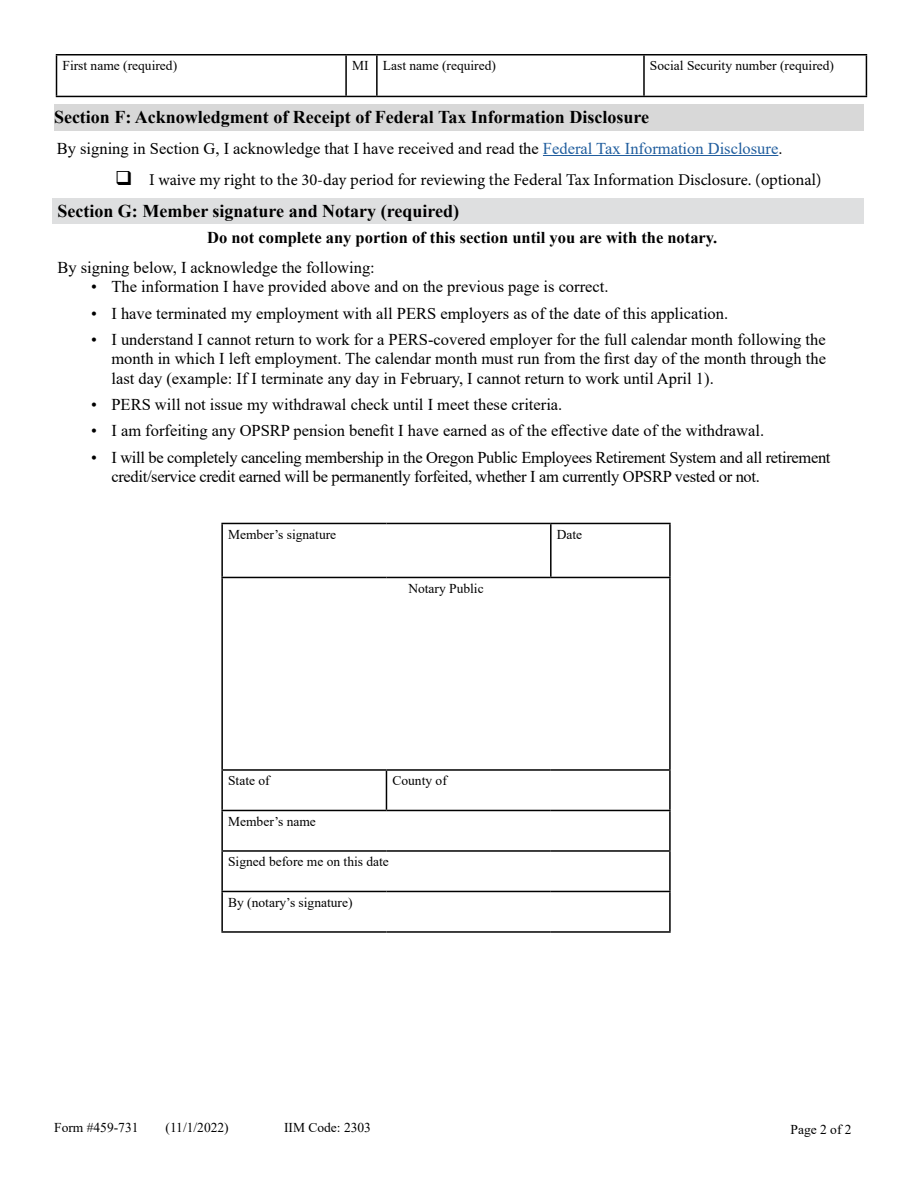
<style>
.page{position:relative;width:918px;height:1188px;background:#fff}
.page>*{position:absolute;margin:0;border:0;box-sizing:border-box;transform-origin:0 0}
.t1{font:700 18px "Times New Roman";color:#000}
.t2{font:16.5px/19.5px "Times New Roman";color:#000;text-align:justify}
.t3{font:16.5px/19.5px "Times New Roman";letter-spacing:-.02em;color:#000}
.t4{font:16.5px "Minion Pro";color:#000}
.t5{font:700 16.5px "Times New Roman";color:#000}
.t6{font:13.5px "Times New Roman";color:#000}
.s1{color:#215e9e}
</style>
<div class="page">
<div style="left:54px;top:104px;width:810px;height:27px;background:#d8d8d8"></div>
<hr style="left:543px;top:155px;width:235px;height:1px;background:#215e9e">
<div style="left:53px;top:198px;width:811px;height:25px;background:#dedfe0"></div>
<hr style="left:221px;top:523px;width:165px;height:1px;background:#000">
<hr style="left:221px;top:524px;width:2px;height:53px;background:#000">
<hr style="left:386px;top:523px;width:165px;height:1px;background:#000">
<hr style="left:551px;top:523px;width:120px;height:1px;background:#000">
<hr style="left:550px;top:524px;width:2px;height:53px;background:#000">
<hr style="left:669px;top:524px;width:2px;height:53px;background:#000">
<hr style="left:221px;top:577px;width:165px;height:1px;background:#000">
<hr style="left:221px;top:578px;width:2px;height:191px;background:#000">
<hr style="left:386px;top:577px;width:165px;height:1px;background:#000">
<hr style="left:551px;top:577px;width:120px;height:1px;background:#000">
<hr style="left:669px;top:578px;width:2px;height:191px;background:#000">
<hr style="left:221px;top:769px;width:165px;height:2px;background:#000">
<hr style="left:221px;top:771px;width:2px;height:39px;background:#000">
<hr style="left:386px;top:769px;width:165px;height:2px;background:#000">
<hr style="left:386px;top:771px;width:1px;height:39px;background:#000">
<hr style="left:551px;top:769px;width:120px;height:2px;background:#000">
<hr style="left:669px;top:771px;width:2px;height:39px;background:#000">
<hr style="left:221px;top:810px;width:165px;height:1px;background:#000">
<hr style="left:221px;top:811px;width:2px;height:39px;background:#000">
<hr style="left:386px;top:810px;width:165px;height:1px;background:#000">
<hr style="left:551px;top:810px;width:120px;height:1px;background:#000">
<hr style="left:669px;top:811px;width:2px;height:39px;background:#000">
<hr style="left:221px;top:850px;width:165px;height:2px;background:#000">
<hr style="left:221px;top:852px;width:2px;height:39px;background:#000">
<hr style="left:386px;top:850px;width:165px;height:2px;background:#000">
<hr style="left:551px;top:850px;width:120px;height:2px;background:#000">
<hr style="left:669px;top:852px;width:2px;height:39px;background:#000">
<hr style="left:221px;top:891px;width:165px;height:1px;background:#000">
<hr style="left:221px;top:892px;width:2px;height:39px;background:#000">
<hr style="left:386px;top:891px;width:165px;height:1px;background:#000">
<hr style="left:551px;top:891px;width:120px;height:1px;background:#000">
<hr style="left:669px;top:892px;width:2px;height:39px;background:#000">
<hr style="left:221px;top:931px;width:165px;height:2px;background:#000">
<hr style="left:386px;top:931px;width:165px;height:2px;background:#000">
<hr style="left:551px;top:931px;width:120px;height:2px;background:#000">
<hr style="left:56px;top:54px;width:290px;height:1px;background:#000">
<hr style="left:56px;top:55px;width:1px;height:41px;background:#000">
<hr style="left:346px;top:54px;width:31px;height:1px;background:#000">
<hr style="left:345px;top:55px;width:2px;height:41px;background:#000">
<hr style="left:377px;top:54px;width:267px;height:1px;background:#000">
<hr style="left:376px;top:55px;width:2px;height:41px;background:#000">
<hr style="left:644px;top:54px;width:223px;height:1px;background:#000">
<hr style="left:643px;top:55px;width:2px;height:41px;background:#000">
<hr style="left:866px;top:55px;width:1px;height:41px;background:#000">
<hr style="left:56px;top:96px;width:290px;height:1px;background:#000">
<hr style="left:346px;top:96px;width:31px;height:1px;background:#000">
<hr style="left:377px;top:96px;width:267px;height:1px;background:#000">
<hr style="left:644px;top:96px;width:223px;height:1px;background:#000">
<p class="t6" style="left:63px;top:56px;width:116px">First name (required)</p>
<p class="t6" style="left:352px;top:56px;width:145px">MI Last name (required)</p>
<p class="t6" style="left:650px;top:56px;width:186px">Social Security number (required)</p>
<p class="t1" style="left:54px;top:104px;width:597px">Section F: Acknowledgment of Receipt of Federal Tax Information Disclosure</p>
<p class="t2" style="left:57px;top:138px;width:727px">By signing in Section G, I acknowledge that I have received and read the <span class="s1">Federal Tax Information Disclosure</span>.</p>
<p class="t4" style="left:115px;top:169px;width:708px">❑ I waive my right to the 30-day period for reviewing the Federal Tax Information Disclosure. (optional)</p>
<p class="t1" style="left:57px;top:198px;width:403px">Section G: Member signature and Notary (required)</p>
<p class="t5" style="left:207px;top:225px;width:512px">Do not complete any portion of this section until you are with the notary.</p>
<p class="t2" style="left:57px;top:257px;width:319px">By signing below, I acknowledge the following:</p>
<p class="t2" style="left:91px;top:277px;width:519px">• The information I have provided above and on the previous page is correct.</p>
<p class="t2" style="left:91px;top:303px;width:639px">• I have terminated my employment with all PERS employers as of the date of this application.</p>
<p class="t2" style="left:111px;top:329px;width:716px;text-indent:-20px">• I understand I cannot return to work for a PERS-covered employer for the full calendar month following the month in which I left employment. The calendar month must run from the first day of the month through the last day (example: If I terminate any day in February, I cannot return to work until April 1).</p>
<p class="t2" style="left:91px;top:394px;width:473px">• PERS will not issue my withdrawal check until I meet these criteria.</p>
<p class="t2" style="left:91px;top:421px;width:674px">• I am forfeiting any OPSRP pension benefit I have earned as of the effective date of the withdrawal.</p>
<p class="t3" style="left:111px;top:447px;width:721px;text-indent:-20px">• I will be completely canceling membership in the Oregon Public Employees Retirement System and all retirement credit/service credit earned will be permanently forfeited, whether I am currently OPSRP vested or not.</p>
<p class="t6" style="left:228px;top:525px;width:110px">Member’s signature</p>
<p class="t6" style="left:557px;top:525px;width:27px">Date</p>
<p class="t6" style="left:408px;top:579px;width:77px">Notary Public</p>
<p class="t6" style="left:228px;top:771px;width:43px">State of</p>
<p class="t6" style="left:392px;top:771px;width:56px">County of</p>
<p class="t6" style="left:228px;top:812px;width:89px">Member’s name</p>
<p class="t6" style="left:228px;top:852px;width:162px">Signed before me on this date</p>
<p class="t6" style="left:228px;top:893px;width:126px">By (notary’s signature)</p>
<p class="t6" style="left:54px;top:1118px;width:86px">Form #459-731</p>
<p class="t6" style="left:166px;top:1118px;width:65px">(11/1/2022)</p>
<p class="t6" style="left:284px;top:1118px;width:88px">IIM Code: 2303</p>
<p class="t6" style="left:791px;top:1120px;width:63px">Page 2 of 2</p>
</div>
